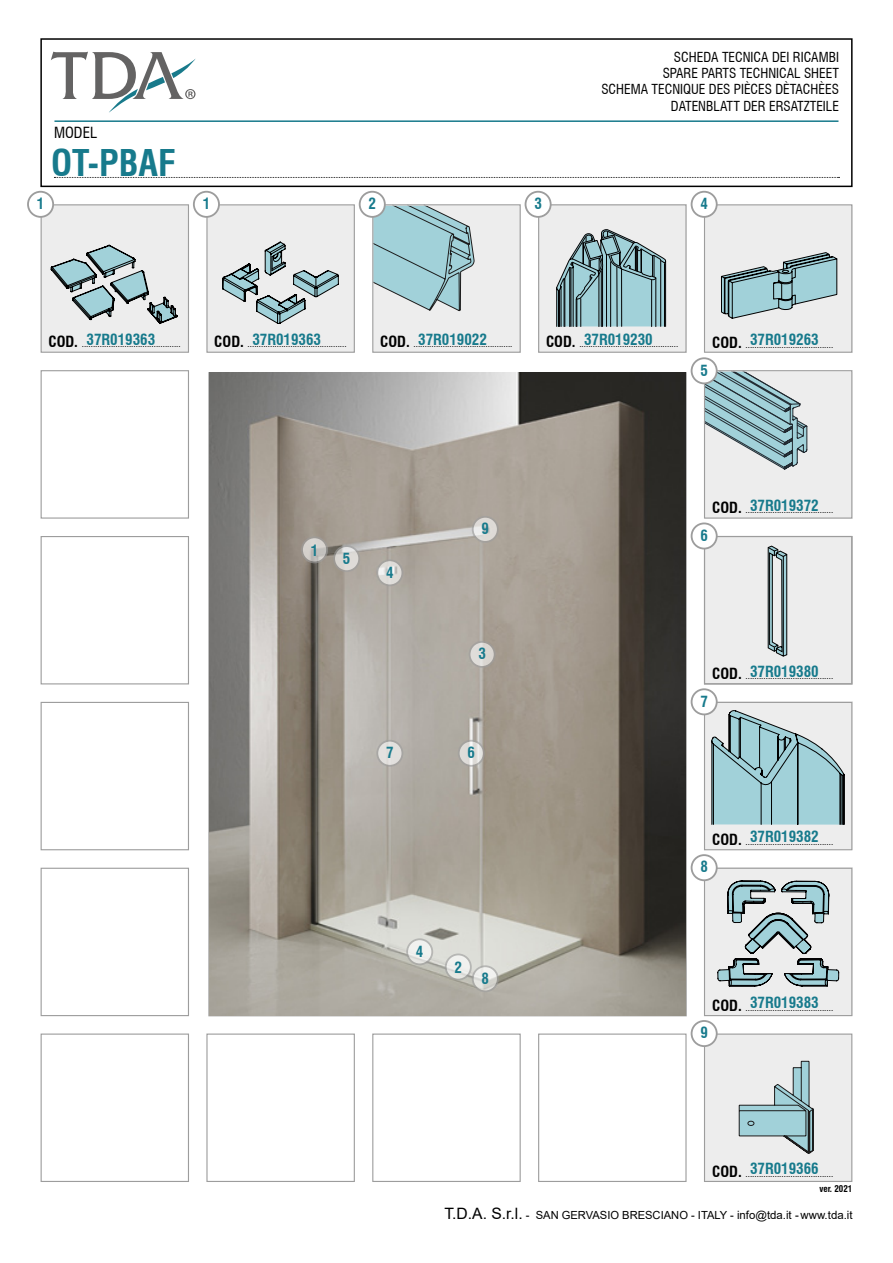
<style>
.page{position:relative;width:893px;height:1263px;background:#fff}
.page>*{position:absolute;margin:0;border:0;box-sizing:border-box;transform-origin:0 0}
.t1{font:700 condensed 36px "Swiss 721 BT";color:#177a8c}
.t2{font:700 condensed 15px "Swiss 721 BT";color:#177a8c}
.t3{font:condensed 15px "Swiss 721 BT";color:#000}
.t4{font:condensed 13.5px/16.2px "Swiss 721 BT";color:#000;text-align:right}
.t5{font:11.1px "Arial";color:#000}
.t6{font:condensed 9px "Swiss 721 BT";color:#000}
.t7{font:700 condensed 9px "Swiss 721 BT";color:#000}
.s1{font-weight:700;font-size:15px}
.s2{font-size:15.6px}
.s3{font-size:11.4px}
</style>
<div class="page">
<div style="left:705px;top:536px;width:148px;height:149px;background:#ededed"></div>
<div style="left:40px;top:204px;width:149px;height:149px;background:#ededed"></div>
<div style="left:206px;top:204px;width:149px;height:149px;background:#ededed"></div>
<div style="left:705px;top:370px;width:148px;height:149px;background:#ededed"></div>
<div style="left:705px;top:701px;width:148px;height:148px;background:#ededed"></div>
<div style="left:705px;top:868px;width:148px;height:148px;background:#ededed"></div>
<div style="left:705px;top:1033px;width:148px;height:149px;background:#ededed"></div>
<div style="left:538px;top:204px;width:148px;height:149px;background:#ededed"></div>
<div style="left:704px;top:204px;width:149px;height:149px;background:#ededed"></div>
<div style="left:372px;top:204px;width:148px;height:149px;background:#ededed"></div>
<svg style="left:721px;top:252px;width:117px;height:67px"></svg>
<svg style="left:51px;top:245px;width:127px;height:79px"></svg>
<svg style="left:222px;top:242px;width:117px;height:82px"></svg>
<svg style="left:375px;top:207px;width:100px;height:105px"></svg>
<div style="left:373px;top:205px;width:149px;height:149px;border:1px solid #fff"></div>
<svg style="left:706px;top:373px;width:101px;height:96px"></svg>
<svg style="left:717px;top:881px;width:122px;height:106px"></svg>
<svg style="left:768px;top:546px;width:19px;height:110px"></svg>
<svg style="left:711px;top:710px;width:133px;height:115px"></svg>
<svg style="left:739px;top:1061px;width:75px;height:93px"></svg>
<div style="left:40px;top:38px;width:813px;height:149px;border:2px solid #000"></div>
<div style="left:704px;top:204px;width:148px;height:149px;border:1px solid #9d9d9d"></div>
<div style="left:41px;top:204px;width:148px;height:149px;border:1px solid #9d9d9d"></div>
<div style="left:41px;top:370px;width:148px;height:149px;border:1px solid #9d9d9d"></div>
<div style="left:206px;top:204px;width:149px;height:149px;border:1px solid #9d9d9d"></div>
<div style="left:372px;top:204px;width:149px;height:149px;border:1px solid #9d9d9d"></div>
<div style="left:538px;top:204px;width:149px;height:149px;border:1px solid #9d9d9d"></div>
<div style="left:704px;top:1033px;width:148px;height:149px;border:1px solid #9d9d9d"></div>
<div style="left:41px;top:1033px;width:148px;height:149px;border:1px solid #9d9d9d"></div>
<div style="left:206px;top:1033px;width:149px;height:149px;border:1px solid #9d9d9d"></div>
<div style="left:372px;top:1033px;width:149px;height:149px;border:1px solid #9d9d9d"></div>
<div style="left:538px;top:1033px;width:149px;height:149px;border:1px solid #9d9d9d"></div>
<div style="left:41px;top:536px;width:148px;height:148px;border:1px solid #9d9d9d"></div>
<div style="left:41px;top:702px;width:148px;height:148px;border:1px solid #9d9d9d"></div>
<div style="left:41px;top:868px;width:148px;height:148px;border:1px solid #9d9d9d"></div>
<div style="left:704px;top:370px;width:148px;height:149px;border:1px solid #9d9d9d"></div>
<div style="left:704px;top:702px;width:148px;height:148px;border:1px solid #9d9d9d"></div>
<div style="left:704px;top:868px;width:148px;height:148px;border:1px solid #9d9d9d"></div>
<svg style="left:51px;top:52px;width:145px;height:61px"></svg>
<svg style="left:54px;top:177px;width:785px;height:1px"></svg>
<hr style="left:54px;top:120px;width:784px;height:2px;background:#177a8c">
<div style="left:704px;top:536px;width:148px;height:148px;border:1px solid #9d9d9d"></div>
<img style="left:209px;top:373px;width:476px;height:642px">
<div style="left:28px;top:192px;width:25px;height:25px;background:#fff;border-radius:50%"></div>
<div style="left:27px;top:191px;width:27px;height:27px;border:2px solid #9d9d9d;border-radius:50%"></div>
<div style="left:194px;top:192px;width:25px;height:25px;background:#fff;border-radius:50%"></div>
<div style="left:193px;top:191px;width:27px;height:27px;border:2px solid #9d9d9d;border-radius:50%"></div>
<div style="left:360px;top:192px;width:25px;height:25px;background:#fff;border-radius:50%"></div>
<div style="left:359px;top:191px;width:27px;height:27px;border:2px solid #9d9d9d;border-radius:50%"></div>
<div style="left:525px;top:192px;width:26px;height:25px;background:#fff;border-radius:50%"></div>
<div style="left:525px;top:191px;width:27px;height:27px;border:2px solid #9d9d9d;border-radius:50%"></div>
<div style="left:692px;top:192px;width:25px;height:25px;background:#fff;border-radius:50%"></div>
<div style="left:691px;top:191px;width:27px;height:27px;border:2px solid #9d9d9d;border-radius:50%"></div>
<div style="left:692px;top:358px;width:25px;height:25px;background:#fff;border-radius:50%"></div>
<div style="left:691px;top:357px;width:27px;height:27px;border:2px solid #9d9d9d;border-radius:50%"></div>
<div style="left:692px;top:523px;width:25px;height:26px;background:#fff;border-radius:50%"></div>
<div style="left:691px;top:522px;width:27px;height:27px;border:2px solid #9d9d9d;border-radius:50%"></div>
<div style="left:692px;top:689px;width:25px;height:25px;background:#fff;border-radius:50%"></div>
<div style="left:691px;top:688px;width:27px;height:27px;border:2px solid #9d9d9d;border-radius:50%"></div>
<div style="left:692px;top:855px;width:25px;height:25px;background:#fff;border-radius:50%"></div>
<div style="left:691px;top:854px;width:27px;height:27px;border:2px solid #9d9d9d;border-radius:50%"></div>
<div style="left:692px;top:1021px;width:25px;height:25px;background:#fff;border-radius:50%"></div>
<div style="left:691px;top:1020px;width:27px;height:27px;border:2px solid #9d9d9d;border-radius:50%"></div>
<svg style="left:446px;top:954px;width:25px;height:25px"></svg>
<div style="left:445px;top:953px;width:27px;height:27px;border:2px solid #9d9d9d;border-radius:50%"></div>
<svg style="left:302px;top:537px;width:25px;height:25px"></svg>
<div style="left:301px;top:536px;width:27px;height:27px;border:2px solid #9d9d9d;border-radius:50%"></div>
<svg style="left:469px;top:642px;width:26px;height:25px"></svg>
<div style="left:469px;top:641px;width:27px;height:27px;border:2px solid #9d9d9d;border-radius:50%"></div>
<svg style="left:334px;top:546px;width:25px;height:25px"></svg>
<div style="left:333px;top:545px;width:27px;height:27px;border:2px solid #9d9d9d;border-radius:50%"></div>
<svg style="left:459px;top:741px;width:25px;height:25px"></svg>
<div style="left:458px;top:740px;width:27px;height:27px;border:2px solid #9d9d9d;border-radius:50%"></div>
<svg style="left:377px;top:560px;width:25px;height:25px"></svg>
<div style="left:376px;top:559px;width:27px;height:27px;border:2px solid #9d9d9d;border-radius:50%"></div>
<svg style="left:473px;top:517px;width:25px;height:25px"></svg>
<div style="left:472px;top:516px;width:27px;height:27px;border:2px solid #9d9d9d;border-radius:50%"></div>
<svg style="left:473px;top:966px;width:25px;height:25px"></svg>
<div style="left:472px;top:965px;width:27px;height:27px;border:2px solid #9d9d9d;border-radius:50%"></div>
<svg style="left:377px;top:741px;width:25px;height:25px"></svg>
<div style="left:376px;top:740px;width:27px;height:27px;border:2px solid #9d9d9d;border-radius:50%"></div>
<svg style="left:407px;top:939px;width:25px;height:25px"></svg>
<div style="left:406px;top:938px;width:27px;height:27px;border:2px solid #9d9d9d;border-radius:50%"></div>
<svg style="left:556px;top:229px;width:110px;height:98px"></svg>
<h2 class="t3" style="left:54px;top:124px;width:45px">MODEL</h2>
<h1 class="t1" style="left:51px;top:142px;width:126px">OT-PBAF</h1>
<h3 class="t4" style="left:601px;top:49px;width:239px">SCHEDA TECNICA DEI RICAMBI<br>SPARE PARTS TECHNICAL SHEET<br>SCHEMA TECNIQUE DES PIÈCES DÈTACHÈES<br>DATENBLATT DER ERSATZTEILE</h3>
<h2 class="t2" style="left:37px;top:195px;width:9px">1</h2>
<h2 class="t2" style="left:203px;top:195px;width:9px">1</h2>
<h2 class="t2" style="left:368px;top:195px;width:9px">2</h2>
<h2 class="t2" style="left:534px;top:195px;width:9px">3</h2>
<h2 class="t2" style="left:700px;top:195px;width:9px">4</h2>
<h2 class="t2" style="left:87px;top:330px;width:70px">37R019363</h2>
<p class="t6" style="left:214px;top:339px;width:134px"><span class="s1">COD.</span> ............................................</p>
<h2 class="t2" style="left:252px;top:330px;width:70px">37R019363</h2>
<p class="t6" style="left:380px;top:339px;width:134px"><span class="s1">COD.</span> ............................................</p>
<h2 class="t2" style="left:418px;top:330px;width:70px">37R019022</h2>
<p class="t6" style="left:546px;top:339px;width:134px"><span class="s1">COD.</span> ............................................</p>
<h2 class="t2" style="left:584px;top:330px;width:70px">37R019230</h2>
<p class="t6" style="left:48px;top:339px;width:134px"><span class="s1">COD.</span> ............................................</p>
<h2 class="t2" style="left:750px;top:330px;width:70px">37R019263</h2>
<p class="t6" style="left:712px;top:339px;width:123px"><span class="s1">COD.</span> .......................................</p>
<h2 class="t2" style="left:700px;top:361px;width:9px">5</h2>
<h2 class="t2" style="left:311px;top:541px;width:9px">1</h2>
<h2 class="t2" style="left:343px;top:549px;width:9px">5</h2>
<h2 class="t2" style="left:386px;top:563px;width:9px">4</h2>
<h2 class="t2" style="left:386px;top:744px;width:9px">7</h2>
<h2 class="t2" style="left:481px;top:520px;width:9px">9</h2>
<h2 class="t2" style="left:478px;top:645px;width:9px">3</h2>
<h2 class="t2" style="left:467px;top:744px;width:9px">6</h2>
<h2 class="t2" style="left:416px;top:942px;width:9px">4</h2>
<h2 class="t2" style="left:454px;top:958px;width:9px">2</h2>
<h2 class="t2" style="left:481px;top:969px;width:9px">8</h2>
<h2 class="t2" style="left:750px;top:496px;width:70px">37R019372</h2>
<p class="t6" style="left:712px;top:505px;width:123px"><span class="s1">COD.</span> .......................................</p>
<h2 class="t2" style="left:700px;top:526px;width:9px">6</h2>
<h2 class="t2" style="left:750px;top:662px;width:70px">37R019380</h2>
<p class="t6" style="left:712px;top:671px;width:123px"><span class="s1">COD.</span> .......................................</p>
<h2 class="t2" style="left:700px;top:692px;width:9px">7</h2>
<h2 class="t2" style="left:750px;top:828px;width:70px">37R019382</h2>
<p class="t6" style="left:712px;top:836px;width:123px"><span class="s1">COD.</span> .......................................</p>
<h2 class="t2" style="left:700px;top:858px;width:9px">8</h2>
<h2 class="t2" style="left:750px;top:994px;width:70px">37R019383</h2>
<p class="t6" style="left:712px;top:1002px;width:123px"><span class="s1">COD.</span> .......................................</p>
<h2 class="t2" style="left:700px;top:1024px;width:9px">9</h2>
<h2 class="t2" style="left:750px;top:1159px;width:70px">37R019366</h2>
<p class="t5" style="left:444px;top:1207px;width:410px"><span class="s2">T.D.A. S.r.l.</span> - SAN GERVASIO BRESCIANO - ITALY - <span class="s3">info@tda.it - www.tda.it</span></p>
<p class="t6" style="left:712px;top:1168px;width:123px"><span class="s1">COD.</span> .......................................</p>
<p class="t7" style="left:819px;top:1183px;width:34px">ver. 2021</p>
</div>
